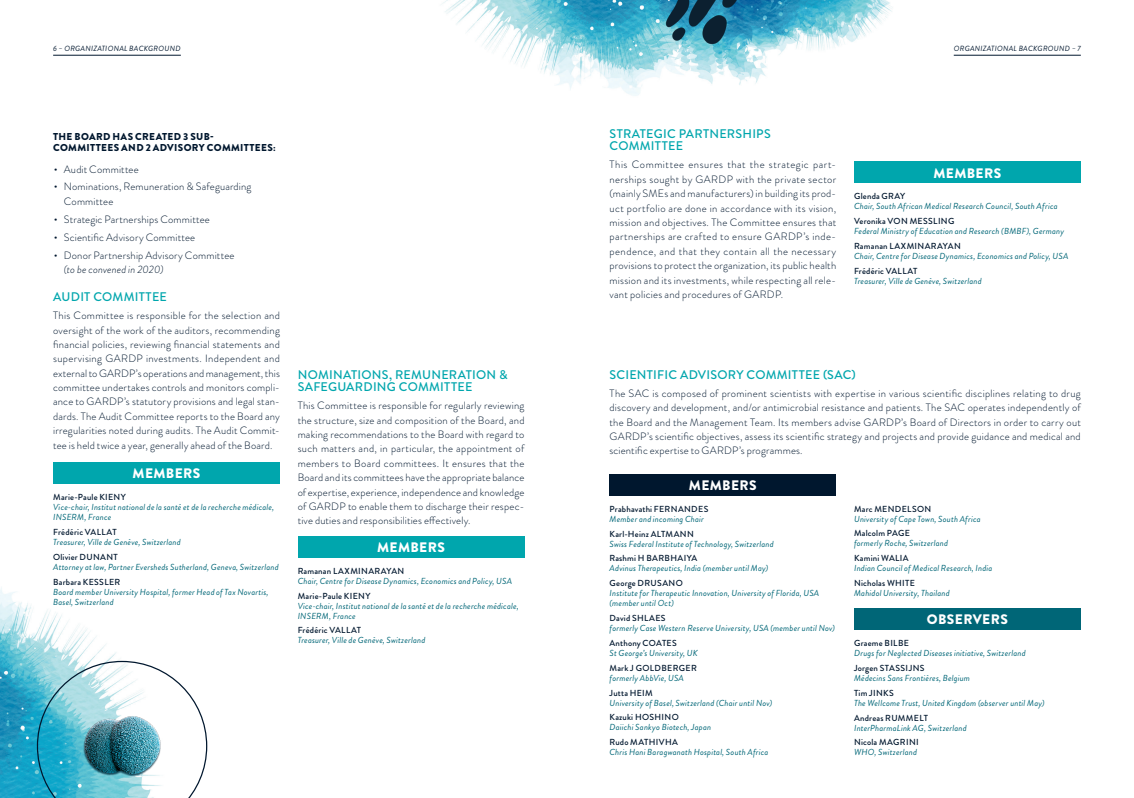
<style>
.page{position:relative;width:1134px;height:798px;background:#fff}
.page>*{position:absolute;margin:0;border:0;box-sizing:border-box;transform-origin:0 0}
.titre_timeline_2019{font:900 13.75px "Brandon Grotesque";letter-spacing:.03em;color:#fff}
.Small_titre{font:500 12.5px/12.5px "Brandon Grotesque";letter-spacing:.02em;color:#00a6ad}
.Texte{font:300 10.62px/14.4px "Brandon Grotesque";letter-spacing:.015em;color:#00172e;text-align:justify}
.Name_in_text{font:900 10px/11.2px "Brandon Grotesque";letter-spacing:.035em;color:#00172e}
.fonction_board{font:italic 8.75px/10px "Brandon Grotesque";letter-spacing:.02em;color:#067}
.name_board{font:500 8.75px "Brandon Grotesque";letter-spacing:.025em;color:#00172e}
.Page_n__left{font:italic 7.5px "Brandon Grotesque";letter-spacing:.035em;color:#00172e}
.Page_n__right{font:italic 7.5px "Brandon Grotesque";letter-spacing:.035em;color:#00172e}
.s1{font-size:15px}
.s2{font-style:italic}
</style>
<div class="page">
<img style="left:0;top:587px;width:116px;height:210px">
<img style="left:441px;top:0;width:601px;height:96px">
<hr style="left:954px;top:55px;width:127px;height:1px;background:#00172e">
<hr style="left:53px;top:55px;width:128px;height:1px;background:#00172e">
<div style="left:53px;top:462px;width:227px;height:22px;background:#00a6ad"></div>
<div style="left:298px;top:536px;width:226px;height:21px;background:#00a6ad"></div>
<div style="left:854px;top:162px;width:227px;height:21px;background:#00a6ad"></div>
<div style="left:854px;top:608px;width:227px;height:21px;background:#067"></div>
<div style="left:609px;top:474px;width:227px;height:21px;background:#00172e"></div>
<svg style="left:37px;top:660px;width:170px;height:137px"></svg>
<img style="left:658px;top:0;width:89px;height:56px">
<p class="Page_n__left" style="left:53px;top:44px;width:129px">6 – ORGANIZATIONAL BACKGROUND</p>
<p class="Page_n__right" style="left:954px;top:44px;width:129px">ORGANIZATIONAL BACKGROUND – 7</p>
<p class="Name_in_text" style="left:53px;top:131px;width:224px">THE BOARD HAS CREATED 3 SUB-<br>COMMITTEES AND 2 ADVISORY COMMITTEES:</p>
<p class="Texte" style="left:53px;top:162px;width:87px"><span class="s1">•</span> Audit Committee</p>
<p class="Texte" style="left:64px;top:179px;width:189px;text-indent:-11px"><span class="s1">•</span> Nominations, Remuneration &amp; Safeguarding<br>Committee</p>
<p class="Texte" style="left:53px;top:212px;width:158px"><span class="s1">•</span> Strategic Partnerships Committee</p>
<p class="Texte" style="left:53px;top:230px;width:144px"><span class="s1">•</span> Scientific Advisory Committee</p>
<p class="Texte" style="left:64px;top:248px;width:172px;text-indent:-11px"><span class="s1">•</span> Donor Partnership Advisory Committee <span class="s2">(to be convened in 2020)</span></p>
<p class="Small_titre" style="left:53px;top:291px;width:115px">AUDIT COMMITTEE</p>
<p class="Texte" style="left:53px;top:308px;width:228px">This Committee is responsible for the selection and oversight of the work of the auditors, recommending financial policies, reviewing financial statements and supervising GARDP investments. Independent and external to GARDP’s operations and management, this committee undertakes controls and monitors compli&shy;ance to GARDP’s statutory provisions and legal stan&shy;dards. The Audit Committee reports to the Board any irregularities noted during audits. The Audit Commit&shy;tee is held twice a year, generally ahead of the Board.</p>
<p class="titre_timeline_2019" style="left:133px;top:464px;width:69px">MEMBERS</p>
<p class="name_board" style="left:53px;top:491px;width:74px">Marie-Paule KIENY</p>
<p class="fonction_board" style="left:53px;top:502px;width:222px">Vice-chair, Institut national de la santé et de la recherche médicale,<br>INSERM, France</p>
<p class="name_board" style="left:53px;top:526px;width:65px">Frédéric VALLAT</p>
<p class="fonction_board" style="left:53px;top:537px;width:129px">Treasurer, Ville de Genève, Switzerland</p>
<p class="name_board" style="left:53px;top:550px;width:66px">Olivier DUNANT</p>
<p class="fonction_board" style="left:53px;top:562px;width:227px">Attorney at law, Partner Eversheds Sutherland, Geneva, Switzerland</p>
<p class="name_board" style="left:53px;top:575px;width:69px">Barbara KESSLER</p>
<p class="fonction_board" style="left:53px;top:586px;width:217px">Board member University Hospital, former Head of Tax Novartis,<br>Basel, Switzerland</p>
<p class="Small_titre" style="left:298px;top:368px;width:211px">NOMINATIONS, REMUNERATION &amp;<br>SAFEGUARDING COMMITTEE</p>
<p class="Texte" style="left:298px;top:398px;width:228px">This Committee is responsible for regularly reviewing the structure, size and composition of the Board, and making recommendations to the Board with regard to such matters and, in particular, the appointment of members to Board committees. It ensures that the Board and its committees have the appropriate balance of expertise, experience, independence and knowledge of GARDP to enable them to discharge their respec&shy;tive duties and responsibilities effectively.</p>
<p class="titre_timeline_2019" style="left:377px;top:537px;width:69px">MEMBERS</p>
<p class="name_board" style="left:298px;top:564px;width:108px">Ramanan LAXMINARAYAN</p>
<p class="fonction_board" style="left:298px;top:575px;width:216px">Chair, Centre for Disease Dynamics, Economics and Policy, USA</p>
<p class="name_board" style="left:298px;top:589px;width:74px">Marie-Paule KIENY</p>
<p class="fonction_board" style="left:298px;top:600px;width:222px">Vice-chair, Institut national de la santé et de la recherche médicale,<br>INSERM, France</p>
<p class="name_board" style="left:298px;top:624px;width:65px">Frédéric VALLAT</p>
<p class="fonction_board" style="left:298px;top:635px;width:129px">Treasurer, Ville de Genève, Switzerland</p>
<p class="Small_titre" style="left:610px;top:128px;width:163px">STRATEGIC PARTNERSHIPS<br>COMMITTEE</p>
<p class="Texte" style="left:609px;top:157px;width:228px">This Committee ensures that the strategic part&shy;nerships sought by GARDP with the private sector (mainly SMEs and manufacturers) in building its prod&shy;uct portfolio are done in accordance with its vision, mission and objectives. The Committee ensures that partnerships are crafted to ensure GARDP’s inde&shy;pendence, and that they contain all the necessary provisions to protect the organization, its public health mission and its investments, while respecting all rele&shy;vant policies and procedures of GARDP.</p>
<p class="titre_timeline_2019" style="left:933px;top:163px;width:69px">MEMBERS</p>
<p class="name_board" style="left:854px;top:190px;width:53px">Glenda GRAY</p>
<p class="fonction_board" style="left:854px;top:201px;width:205px">Chair, South African Medical Research Council, South Africa</p>
<p class="name_board" style="left:854px;top:215px;width:102px">Veronika VON MESSLING</p>
<p class="fonction_board" style="left:854px;top:226px;width:212px">Federal Ministry of Education and Research (BMBF), Germany</p>
<p class="name_board" style="left:854px;top:240px;width:108px">Ramanan LAXMINARAYAN</p>
<p class="fonction_board" style="left:854px;top:251px;width:216px">Chair, Centre for Disease Dynamics, Economics and Policy, USA</p>
<p class="name_board" style="left:854px;top:265px;width:65px">Frédéric VALLAT</p>
<p class="fonction_board" style="left:854px;top:276px;width:129px">Treasurer, Ville de Genève, Switzerland</p>
<p class="Small_titre" style="left:610px;top:368px;width:248px">SCIENTIFIC ADVISORY COMMITTEE (SAC)</p>
<p class="Texte" style="left:609px;top:386px;width:473px">The SAC is composed of prominent scientists with expertise in various scientific disciplines relating to drug discovery and development, and/or antimicrobial resistance and patients. The SAC operates independently of the Board and the Management Team. Its members advise GARDP’s Board of Directors in order to carry out GARDP’s scientific objectives, assess its scientific strategy and projects and provide guidance and medical and scientific expertise to GARDP’s programmes.</p>
<p class="titre_timeline_2019" style="left:689px;top:475px;width:69px">MEMBERS</p>
<p class="name_board" style="left:609px;top:502px;width:100px">Prabhavathi FERNANDES</p>
<p class="fonction_board" style="left:609px;top:513px;width:96px">Member and incoming Chair</p>
<p class="name_board" style="left:609px;top:527px;width:86px">Karl-Heinz ALTMANN</p>
<p class="fonction_board" style="left:609px;top:538px;width:166px">Swiss Federal Institute of Technology, Switzerland</p>
<p class="name_board" style="left:609px;top:552px;width:89px">Rashmi H BARBHAIYA</p>
<p class="fonction_board" style="left:609px;top:563px;width:160px">Advinus Therapeutics, India (member until May)</p>
<p class="name_board" style="left:609px;top:577px;width:75px">George DRUSANO</p>
<p class="fonction_board" style="left:609px;top:588px;width:211px">Institute for Therapeutic Innovation, University of Florida, USA (member until Oct)</p>
<p class="name_board" style="left:609px;top:611px;width:58px">David SHLAES</p>
<p class="fonction_board" style="left:609px;top:623px;width:227px">formerly Case Western Reserve University, USA (member until Nov)</p>
<p class="name_board" style="left:609px;top:636px;width:69px">Anthony COATES</p>
<p class="fonction_board" style="left:609px;top:647px;width:90px">St George’s University, UK</p>
<p class="name_board" style="left:609px;top:661px;width:89px">Mark J GOLDBERGER</p>
<p class="fonction_board" style="left:609px;top:672px;width:76px">formerly AbbVie, USA</p>
<p class="name_board" style="left:609px;top:686px;width:45px">Jutta HEIM</p>
<p class="fonction_board" style="left:609px;top:697px;width:164px">University of Basel, Switzerland (Chair until Nov)</p>
<p class="name_board" style="left:609px;top:711px;width:71px">Kazuki HOSHINO</p>
<p class="fonction_board" style="left:609px;top:722px;width:103px">Daiichi Sankyo Biotech, Japan</p>
<p class="name_board" style="left:609px;top:735px;width:70px">Rudo MATHIVHA</p>
<p class="fonction_board" style="left:609px;top:747px;width:160px">Chris Hani Baragwanath Hospital, South Africa</p>
<p class="name_board" style="left:854px;top:502px;width:79px">Marc MENDELSON</p>
<p class="fonction_board" style="left:854px;top:513px;width:128px">University of Cape Town, South Africa</p>
<p class="name_board" style="left:854px;top:527px;width:57px">Malcolm PAGE</p>
<p class="fonction_board" style="left:854px;top:538px;width:95px">formerly Roche, Switzerland</p>
<p class="name_board" style="left:854px;top:552px;width:56px">Kamini WALIA</p>
<p class="fonction_board" style="left:854px;top:563px;width:140px">Indian Council of Medical Research, India</p>
<p class="name_board" style="left:854px;top:576px;width:62px">Nicholas WHITE</p>
<p class="fonction_board" style="left:854px;top:588px;width:97px">Mahidol University, Thailand</p>
<p class="titre_timeline_2019" style="left:927px;top:609px;width:83px">OBSERVERS</p>
<p class="name_board" style="left:854px;top:636px;width:56px">Graeme BILBE</p>
<p class="fonction_board" style="left:854px;top:648px;width:173px">Drugs for Neglected Diseases initiative, Switzerland</p>
<p class="name_board" style="left:854px;top:661px;width:72px">Jorgen STASSIJNS</p>
<p class="fonction_board" style="left:854px;top:672px;width:118px">Médecins Sans Frontières, Belgium</p>
<p class="name_board" style="left:854px;top:686px;width:41px">Tim JINKS</p>
<p class="fonction_board" style="left:854px;top:697px;width:192px">The Wellcome Trust, United Kingdom (observer until May)</p>
<p class="name_board" style="left:854px;top:711px;width:75px">Andreas RUMMELT</p>
<p class="fonction_board" style="left:854px;top:722px;width:114px">InterPharmaLink AG, Switzerland</p>
<p class="name_board" style="left:854px;top:736px;width:66px">Nicola MAGRINI</p>
<p class="fonction_board" style="left:854px;top:747px;width:64px">WHO, Switzerland</p>
</div>
